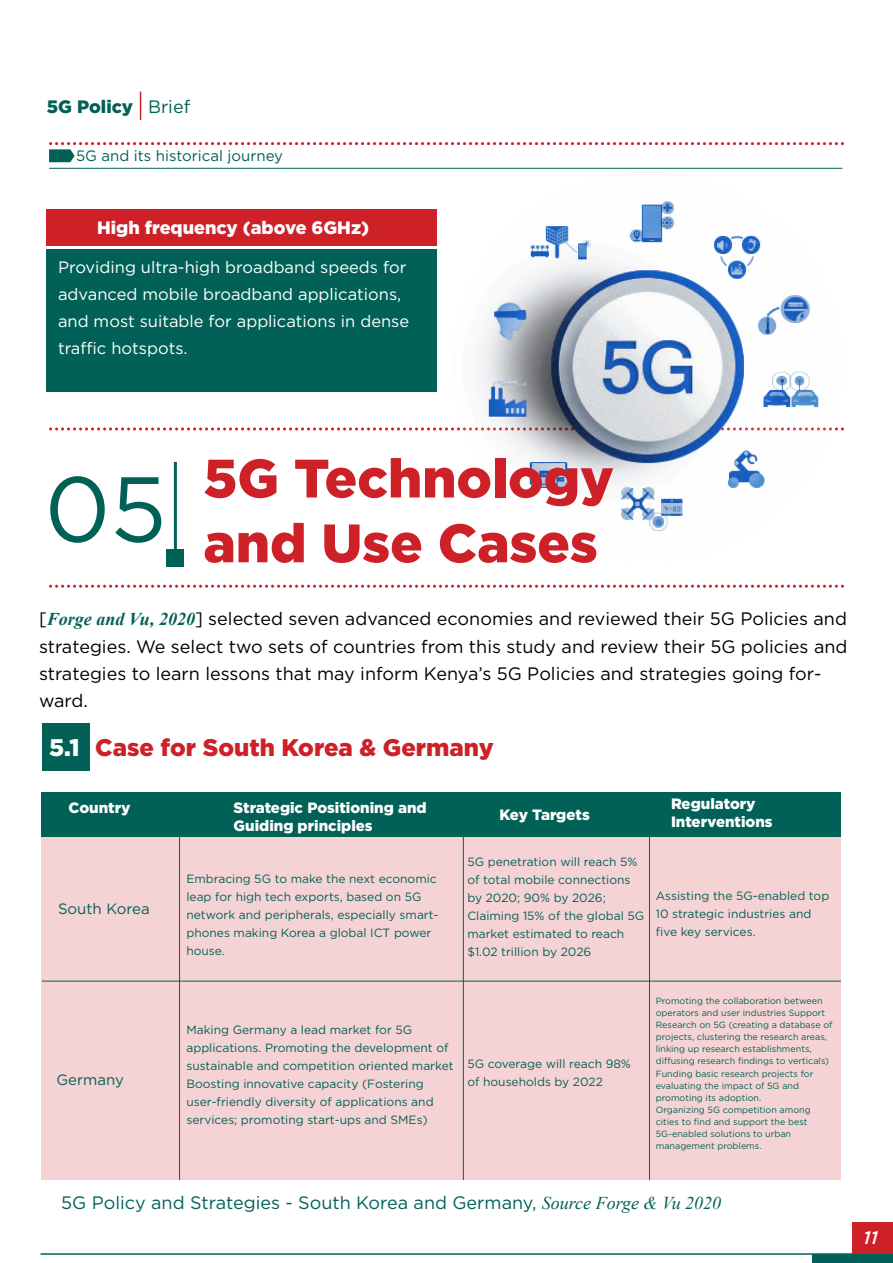
<style>
.page{position:relative;width:893px;height:1263px;background:#fff}
.page>*{position:absolute;margin:0;border:0;box-sizing:border-box;transform-origin:0 0}
.t1{font:900 54px/64.8px "Gotham";color:#cd2027;text-align:right}
.t2{font:900 24px "Gotham";color:#cd2027}
.t3{font:18px/27.2px "Gotham Pro";color:#000}
.t4{font:18px "Gotham Pro";color:#026156}
.t5{font:900 18px "Gotham";color:#fff}
.t6{font:900 18px "Gotham";color:#026156}
.t7{font:italic 500 18px "Gotham Pro";color:#fff}
.t8{font:16.5px/27.2px "Gotham Pro";color:#fff}
.t9{font:900 15px/18px "Gotham";color:#fff}
.t10{font:15px "Gotham Pro";color:#026156}
.t11{font:12px/18.1px "Gotham Pro";color:#026156}
.t12{font:9px/12.1px "Gotham Pro";color:#026156}
.s1{font-family:"Gotham Pro";font-weight:400}
.s2{font-family:"Times New Roman";font-weight:700;font-style:italic;color:#026156}
.s3{color:#fff}
.s4{font-family:"Times New Roman";font-style:italic}
</style>
<div class="page">
<svg style="left:49px;top:427px;width:795px;height:3px"></svg>
<img style="left:453px;top:201px;width:388px;height:330px">
<div style="left:42px;top:793px;width:799px;height:387px;background:#f5d3d4"></div>
<hr style="left:174px;top:462px;width:3px;height:99px;background:#026156">
<svg style="left:49px;top:142px;width:795px;height:20px"></svg>
<hr style="left:49px;top:168px;width:793px;height:1px;background:#026156">
<div style="left:42px;top:724px;width:47px;height:47px;background:#026156"></div>
<div style="left:46px;top:209px;width:390px;height:37px;background:#cd2027"></div>
<div style="left:46px;top:249px;width:390px;height:143px;background:#026156"></div>
<svg style="left:49px;top:585px;width:795px;height:3px"></svg>
<div style="left:42px;top:793px;width:799px;height:44px;background:#026156"></div>
<hr style="left:179px;top:793px;width:1px;height:387px;background:#026156">
<hr style="left:463px;top:793px;width:1px;height:387px;background:#026156">
<hr style="left:649px;top:793px;width:1px;height:387px;background:#026156">
<hr style="left:42px;top:981px;width:799px;height:1px;background:#026156">
<svg style="left:140px;top:92px;width:1px;height:28px"></svg>
<div style="left:852px;top:1222px;width:41px;height:40px;background:#cd2027"></div>
<div style="left:813px;top:1254px;width:80px;height:9px;background:#026156"></div>
<hr style="left:40px;top:1253px;width:813px;height:2px;background:#026156">
<div style="left:166px;top:550px;width:18px;height:17px;background:#026156"></div>
<h3 class="t6" style="left:47px;top:96px;width:145px">5G Policy <span class="s1">Brief</span></h3>
<p class="t10" style="left:76px;top:147px;width:209px">5G and its historical journey</p>
<h3 class="t5" style="left:97px;top:217px;width:273px">High frequency (above 6GHz)</h3>
<h3 class="t8" style="left:58px;top:253px;width:353px">Providing ultra-high broadband speeds for advanced mobile broadband applications, and most suitable for applications in dense traffic hotspots.</h3>
<h1 class="t1" style="left:45px;top:445px;width:571px">5G Technology<br><sup>05</sup> and Use Cases</h1>
<p class="t3" style="left:39px;top:605px;width:810px">[<span class="s2">Forge and Vu, 2020</span>] selected seven advanced economies and reviewed their 5G Policies and strategies. We select two sets of countries from this study and review their 5G policies and strategies to learn lessons that may inform Kenya’s 5G Policies and strategies going for&shy;ward.</p>
<h2 class="t2" style="left:49px;top:733px;width:446px"><span class="s3">5.1</span> Case for South Korea &amp; Germany</h2>
<p class="t9" style="left:69px;top:798px;width:63px">Country</p>
<p class="t9" style="left:234px;top:798px;width:194px">Strategic Positioning and<br>Guiding principles</p>
<p class="t9" style="left:671px;top:795px;width:103px">Regulatory<br>Interventions</p>
<p class="t9" style="left:500px;top:805px;width:92px">Key Targets</p>
<p class="t11" style="left:467px;top:852px;width:178px">5G penetration will reach 5% of total mobile connections by 2020; 90% by 2026;<br>Claiming 15% of the global 5G market estimated to reach $1.02 trillion by 2026</p>
<p class="t11" style="left:186px;top:870px;width:254px">Embracing 5G to make the next economic leap for high tech exports, based on 5G network and peripherals, especially smart&shy;phones making Korea a global ICT power house.</p>
<p class="t11" style="left:656px;top:887px;width:175px">Assisting the 5G-enabled top<br>10 strategic industries and five key services.</p>
<p class="t10" style="left:58px;top:900px;width:93px">South Korea</p>
<p class="t10" style="left:57px;top:1071px;width:69px">Germany</p>
<p class="t11" style="left:186px;top:1020px;width:269px">Making Germany a lead market for 5G applications. Promoting the development of sustainable and competition oriented market Boosting innovative capacity (Fostering user-friendly diversity of applications and services; promoting start-ups and SMEs)</p>
<p class="t11" style="left:467px;top:1055px;width:165px">5G coverage will reach 98% of households by 2022</p>
<p class="t12" style="left:656px;top:995px;width:178px">Promoting the collaboration between operators and user industries Support Research on 5G (creating a database of projects, clustering the research areas, linking up research establishments, diffusing research findings to verticals)<br>Funding basic research projects for evaluating the impact of 5G and promoting its adoption.<br>Organizing 5G competition among cities to find and support the best 5G-enabled solutions to urban management problems.</p>
<h3 class="t4" style="left:61px;top:1192px;width:661px">5G Policy and Strategies - South Korea and Germany, <span class="s4">Source Forge &amp; Vu 2020</span></h3>
<h3 class="t7" style="left:863px;top:1227px;width:16px">11</h3>
</div>
